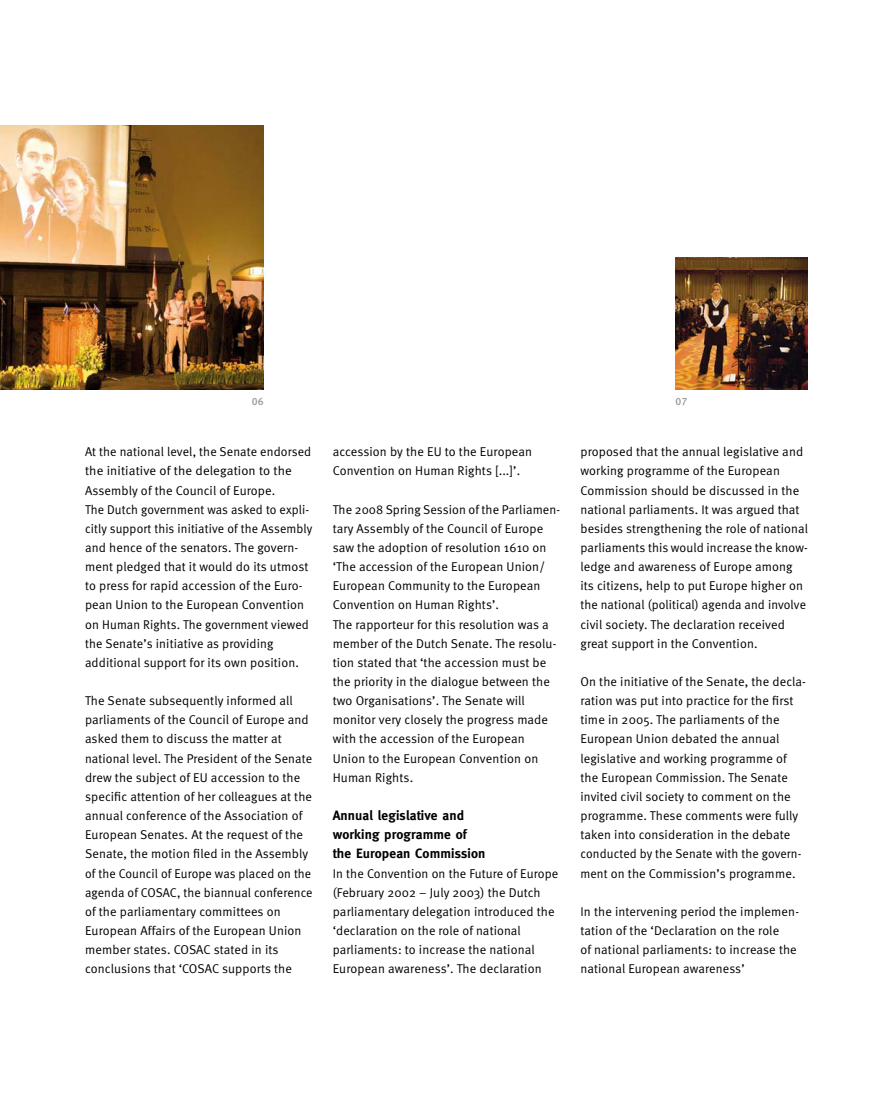
<style>
.page{position:relative;width:893px;height:1115px;background:#fff}
.page>*{position:absolute;margin:0;border:0;box-sizing:border-box;transform-origin:0 0}
.t1{font:700 13.5px/19.2px "Meta";letter-spacing:.01em;color:#000}
.t2{font:12.75px/19.2px "Meta Normal";letter-spacing:.01em;color:#000}
.t3{font:10.5px "Meta Medium LF";color:#979a98}
</style>
<div class="page">
<img style="left:676px;top:257px;width:132px;height:132px">
<img style="left:0;top:125px;width:264px;height:264px">
<p class="t3" style="left:252px;top:395px;width:13px">06</p>
<p class="t3" style="left:675px;top:395px;width:13px">07</p>
<p class="t2" style="left:85px;top:442px;width:229px">At the national level, the Senate endorsed the initiative of the delegation to the Assembly of the Council of Europe.<br>The Dutch government was asked to expli&shy;citly support this initiative of the Assembly and hence of the senators. The govern&shy;ment pledged that it would do its utmost to press for rapid accession of the Euro&shy;pean Union to the European Convention on Human Rights. The government viewed the Senate’s initiative as providing additional support for its own position.</p>
<p class="t2" style="left:85px;top:690px;width:229px">The Senate subsequently informed all parliaments of the Council of Europe and asked them to discuss the matter at national level. The President of the Senate drew the subject of EU accession to the specific attention of her colleagues at the annual conference of the Association of European Senates. At the request of the Senate, the motion filed in the Assembly of the Council of Europe was placed on the agenda of COSAC, the biannual conference of the parliamentary committees on European Affairs of the European Union member states. COSAC stated in its conclusions that ‘COSAC supports the</p>
<p class="t2" style="left:333px;top:442px;width:201px">accession by the EU to the European<br>Convention on Human Rights [...]’.</p>
<p class="t2" style="left:333px;top:499px;width:228px">The 2008 Spring Session of the Parliamen&shy;tary Assembly of the Council of Europe saw the adoption of resolution 1610 on ‘The accession of the European Union/ European Community to the European Convention on Human Rights’.<br>The rapporteur for this resolution was a member of the Dutch Senate. The resolu&shy;tion stated that ‘the accession must be the priority in the dialogue between the two Organisations’. The Senate will monitor very closely the progress made with the accession of the European Union to the European Convention on Human Rights.</p>
<p class="t1" style="left:333px;top:805px;width:154px">Annual legislative and working programme of the European Commission</p>
<p class="t2" style="left:333px;top:863px;width:227px">In the Convention on the Future of Europe (February 2002 – July 2003) the Dutch parliamentary delegation introduced the ‘declaration on the role of national parliaments: to increase the national European awareness’. The declaration</p>
<p class="t2" style="left:580px;top:442px;width:229px">proposed that the annual legislative and working programme of the European Commission should be discussed in the national parliaments. It was argued that besides strengthening the role of national parliaments this would increase the know&shy;ledge and awareness of Europe among its citizens, help to put Europe higher on the national (political) agenda and involve civil society. The declaration received great support in the Convention.</p>
<p class="t2" style="left:580px;top:671px;width:227px">On the initiative of the Senate, the decla&shy;ration was put into practice for the first time in 2005. The parliaments of the European Union debated the annual legislative and working programme of the European Commission. The Senate invited civil society to comment on the programme. These comments were fully taken into consideration in the debate conducted by the Senate with the govern&shy;ment on the Commission’s programme.</p>
<p class="t2" style="left:580px;top:901px;width:220px">In the intervening period the implemen&shy;tation of the ‘Declaration on the role<br>of national parliaments: to increase the national European awareness’</p>
</div>
